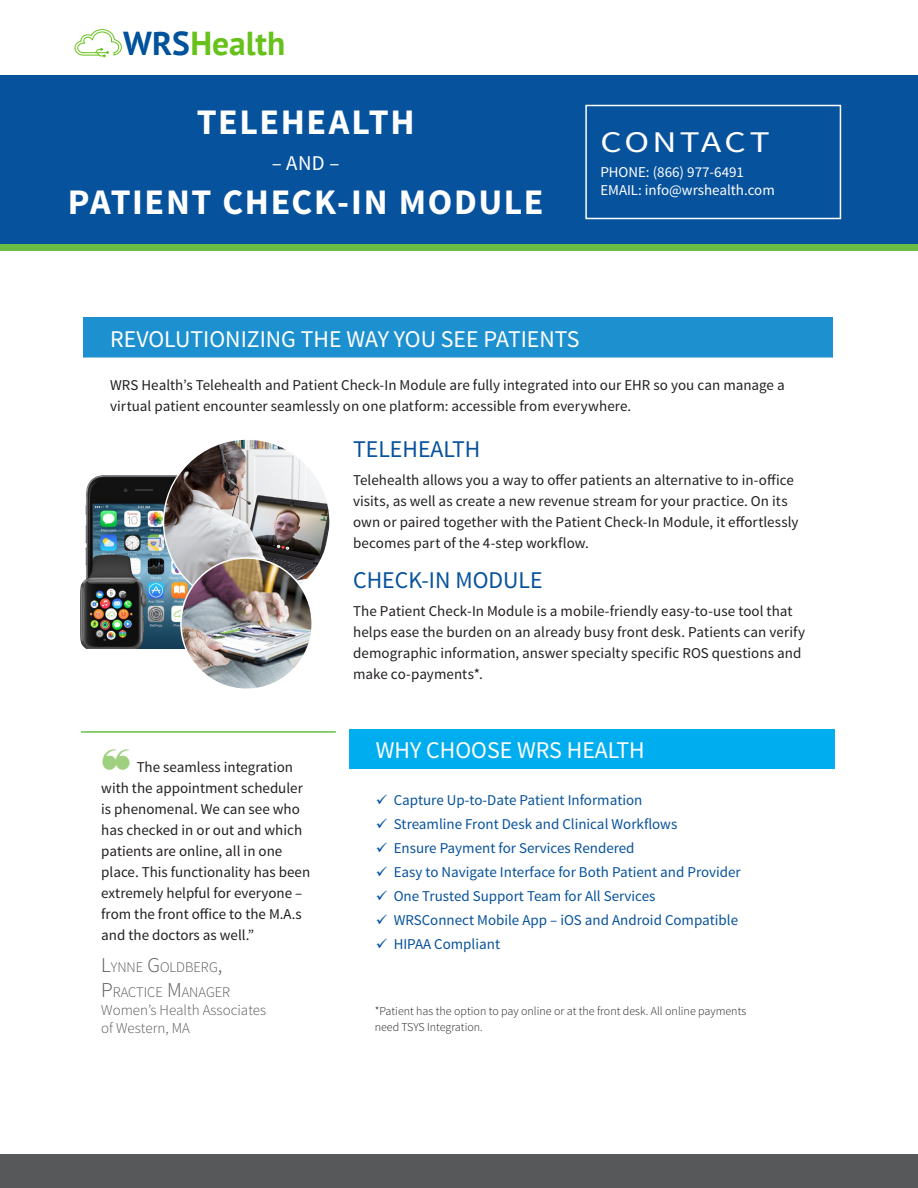
<style>
.page{position:relative;width:918px;height:1188px;background:#fff}
.page>*{position:absolute;margin:0;border:0;box-sizing:border-box;transform-origin:0 0}
.Main_Title{font:700 36px "Source Sans Pro";letter-spacing:.04em;color:#fff}
.t1{font:700 33.15px "PT Sans";color:#66c21b}
.Heading3{font:30px "Source Sans Pro";letter-spacing:.085em;color:#fff;scale:1.25 1}
.Heading2{font:24px "Source Sans Pro";color:#fff}
.Heading2-2{font:24px "Source Sans Pro";color:#07529c}
.Main_Title-2{font:21px "Source Sans Pro";color:#fff}
.Body_Text_-_Left{font:15px/21px "Source Sans Pro";color:#231f20}
.Table_List{font:15px "Source Sans Pro";color:#07529c}
.Table_Text_-__Body{font:15px/21px "Source Sans Pro";color:#231f20}
.Heading3-2{font:15px "Source Sans Pro";color:#fff}
.Heading2-3{font:300 15px/18px "Source Sans Pro";color:#57585a}
.Heading2-4{font:300 14.7px/25.2px "Source Sans Pro";color:#57585a}
.Small_Type{font:300 12px/16.5px "Source Sans Pro";color:#231f20}
.s1{color:#00529c}
.s2{font-size:21px}
</style>
<div class="page">
<div style="left:0;top:1154px;width:918px;height:34px;background:#57585a"></div>
<svg style="left:75px;top:29px;width:47px;height:28px"></svg>
<div style="left:0;top:75px;width:918px;height:176px;background:#07529c"></div>
<div style="left:0;top:244px;width:918px;height:7px;background:#69bd45"></div>
<div style="left:83px;top:318px;width:750px;height:40px;background:#1d90d0"></div>
<div style="left:585px;top:105px;width:256px;height:114px;border:2px solid #fff"></div>
<img style="left:81px;top:476px;width:104px;height:172px">
<div style="left:349px;top:729px;width:486px;height:41px;background:#00aeef"></div>
<hr style="left:349px;top:769px;width:486px;height:1px;background:#fff">
<hr style="left:81px;top:731px;width:255px;height:2px;background:#69bd45">
<img style="left:164px;top:440px;width:165px;height:164px">
<img style="left:181px;top:558px;width:131px;height:131px;border-radius:66px">
<h2 class="t1" style="left:123px;top:22px;width:164px"><span class="s1">WRS</span>Health</h2>
<p class="Main_Title" style="left:197px;top:99px;width:219px">TELEHEALTH</p>
<p class="Main_Title-2" style="left:272px;top:151px;width:69px">– AND –</p>
<p class="Main_Title" style="left:68px;top:179px;width:477px">PATIENT CHECK-IN MODULE</p>
<p class="Heading3" style="left:600px;top:123px;width:137px">CONTACT</p>
<p class="Heading3-2" style="left:600px;top:162px;width:145px">PHONE: (866) 977-6491</p>
<p class="Heading3-2" style="left:600px;top:180px;width:176px">EMAIL: info@wrshealth.com</p>
<p class="Heading2" style="left:110px;top:324px;width:471px">REVOLUTIONIZING THE WAY YOU SEE PATIENTS</p>
<p class="Body_Text_-_Left" style="left:110px;top:375px;width:676px">WRS Health’s Telehealth and Patient Check-In Module are fully integrated into our EHR so you can manage a virtual patient encounter seamlessly on one platform: accessible from everywhere.</p>
<p class="Heading2-2" style="left:353px;top:434px;width:129px">TELEHEALTH</p>
<p class="Body_Text_-_Left" style="left:353px;top:469px;width:447px">Telehealth allows you a way to offer patients an alternative to in-office visits, as well as create a new revenue stream for your practice. On its own or paired together with the Patient Check-In Module, it effortlessly becomes part of the 4-step workflow.</p>
<p class="Heading2-2" style="left:353px;top:565px;width:191px">CHECK-IN MODULE</p>
<p class="Body_Text_-_Left" style="left:353px;top:601px;width:453px">The Patient Check-In Module is a mobile-friendly easy-to-use tool that helps ease the burden on an already busy front desk. Patients can verify demographic information, answer specialty specific ROS questions and make co-payments*.</p>
<p class="Heading2" style="left:376px;top:735px;width:270px">WHY CHOOSE WRS HEALTH</p>
<p class="Table_List" style="left:376px;top:790px;width:268px">✓ Capture Up-to-Date Patient Information</p>
<p class="Table_List" style="left:376px;top:814px;width:303px">✓ Streamline Front Desk and Clinical Workflows</p>
<p class="Table_List" style="left:376px;top:838px;width:260px">✓ Ensure Payment for Services Rendered</p>
<p class="Table_List" style="left:376px;top:862px;width:366px">✓ Easy to Navigate Interface for Both Patient and Provider</p>
<p class="Table_List" style="left:376px;top:886px;width:281px">✓ One Trusted Support Team for All Services</p>
<p class="Table_List" style="left:376px;top:910px;width:364px">✓ WRSConnect Mobile App – iOS and Android Compatible</p>
<p class="Table_List" style="left:376px;top:934px;width:126px">✓ HIPAA Compliant</p>
<p class="Table_Text_-__Body" style="left:101px;top:757px;width:211px;text-indent:35px">The seamless integration with the appointment scheduler is phenomenal. We can see who has checked in or out and which patients are online, all in one place. This functionality has been extremely helpful for everyone – from the front office to the M.A.s and the doctors as well.”</p>
<p class="Heading2-4" style="left:101px;top:955px;width:131px"><span class="s2">L</span>YNNE <span class="s2">G</span>OLDBERG<span class="s2">,<br>P</span>RACTICE <span class="s2">M</span>ANAGER</p>
<p class="Heading2-3" style="left:101px;top:1001px;width:166px">Women’s Health Associates of Western, MA</p>
<p class="Small_Type" style="left:375px;top:1002px;width:373px">*Patient has the option to pay online or at the front desk. All online payments need TSYS Integration.</p>
</div>
